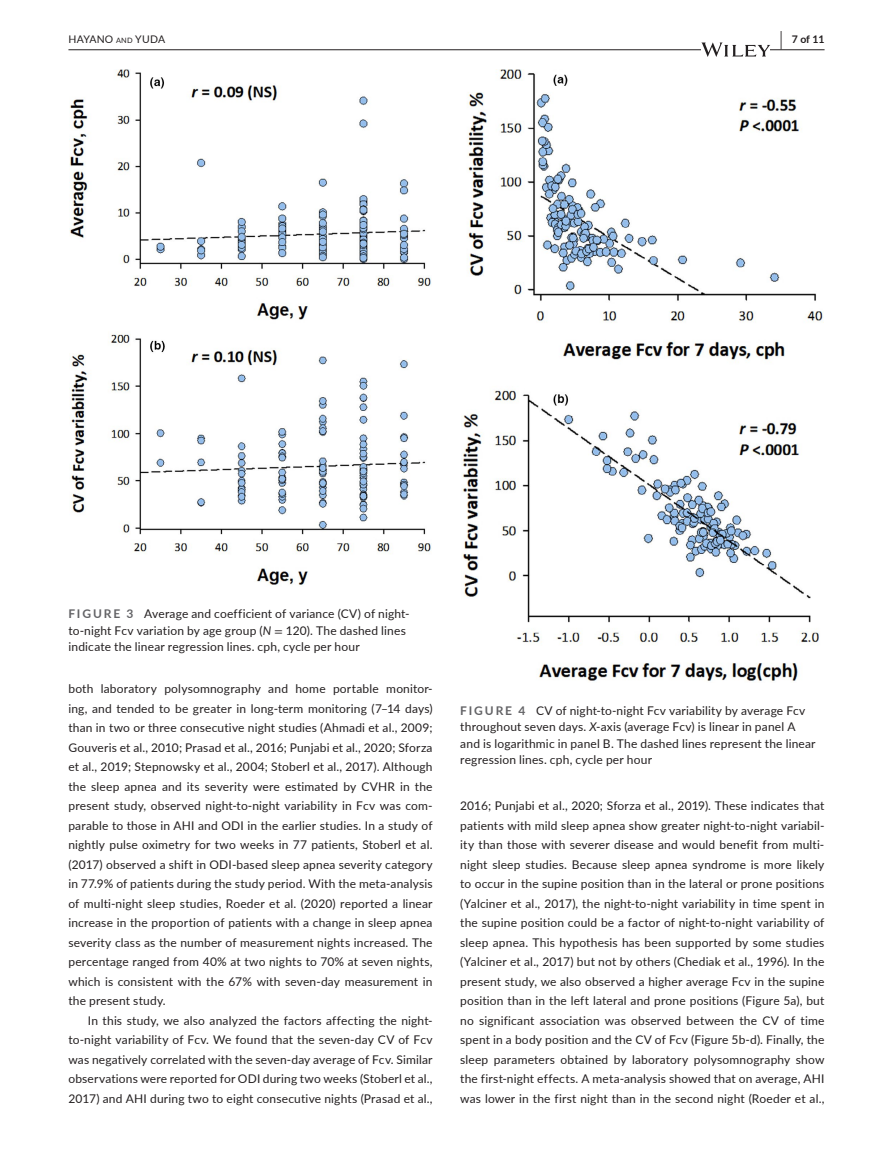
<style>
.page{position:relative;width:893px;height:1174px;background:#fff}
.page>*{position:absolute;margin:0;border:0;box-sizing:border-box;transform-origin:0 0}
.t1{font:12px/19.5px "Lato";letter-spacing:.015em;color:#231f20;text-align:justify}
.t2{font:10.5px "Lato";letter-spacing:.02em;color:#231f20}
.t3{font:700 10.5px "Lato";color:#231f20}
.s1{font-size:7.35px}
.s2{font-size:19.5px}
.s3{font-weight:700;color:#636366}
.s4{font-style:italic}
.s5{font-family:"STIX"}
</style>
<div class="page">
<hr style="left:68px;top:49px;width:756px;height:1px;background:#231f20">
<svg style="left:701px;top:42px;width:69px;height:15px"></svg>
<img style="left:70px;top:69px;width:361px;height:516px">
<img style="left:462px;top:69px;width:361px;height:612px">
<p class="t2" style="left:68px;top:31px;width:98px">HAYANO <span class="s1">an d</span> YUDA</p>
<p class="t3" style="left:780px;top:31px;width:46px"><span class="s2">|</span> 7 of 11</p>
<p class="t1" style="left:68px;top:605px;width:343px;line-height:16.5px;text-align:left"><span class="s3">FIGURE 3</span> Average and coefficient of variance (CV) of night&shy;to-night Fcv variation by age group (<span class="s4">N</span> <span class="s5">=</span> 120). The dashed lines indicate the linear regression lines. cph, cycle per hour</p>
<p class="t1" style="left:68px;top:678px;width:366px">both laboratory polysomnography and home portable monitor&shy;ing, and tended to be greater in long-term monitoring (7–14 days) than in two or three consecutive night studies (Ahmadi et al., 2009; Gouveris et al., 2010; Prasad et al., 2016; Punjabi et al., 2020; Sforza et al., 2019; Stepnowsky et al., 2004; Stoberl et al., 2017). Although the sleep apnea and its severity were estimated by CVHR in the present study, observed night-to-night variability in Fcv was com&shy;parable to those in AHI and ODI in the earlier studies. In a study of nightly pulse oximetry for two weeks in 77 patients, Stoberl et al. (2017) observed a shift in ODI-based sleep apnea severity category in 77.9% of patients during the study period. With the meta-analysis of multi-night sleep studies, Roeder et al. (2020) reported a linear increase in the proportion of patients with a change in sleep apnea severity class as the number of measurement nights increased. The percentage ranged from 40% at two nights to 70% at seven nights, which is consistent with the 67% with seven-day measurement in the present study.</p>
<p class="t1" style="left:68px;top:1010px;width:366px;text-indent:20px">In this study, we also analyzed the factors affecting the night&shy;to-night variability of Fcv. We found that the seven-day CV of Fcv was negatively correlated with the seven-day average of Fcv. Similar observations were reported for ODI during two weeks (Stoberl et al., 2017) and AHI during two to eight consecutive nights (Prasad et al.,</p>
<p class="t1" style="left:460px;top:701px;width:357px;line-height:16.5px;text-align:left"><span class="s3">FIGURE 4</span> CV of night-to-night Fcv variability by average Fcv throughout seven days. <span class="s4">X</span>-axis (average Fcv) is linear in panel A and is logarithmic in panel B. The dashed lines represent the linear regression lines. cph, cycle per hour</p>
<p class="t1" style="left:460px;top:795px;width:366px">2016; Punjabi et al., 2020; Sforza et al., 2019). These indicates that patients with mild sleep apnea show greater night-to-night variabil&shy;ity than those with severer disease and would benefit from multi&shy;night sleep studies. Because sleep apnea syndrome is more likely to occur in the supine position than in the lateral or prone positions (Yalciner et al., 2017), the night-to-night variability in time spent in the supine position could be a factor of night-to-night variability of sleep apnea. This hypothesis has been supported by some studies (Yalciner et al., 2017) but not by others (Chediak et al., 1996). In the present study, we also observed a higher average Fcv in the supine position than in the left lateral and prone positions (Figure 5a), but no significant association was observed between the CV of time spent in a body position and the CV of Fcv (Figure 5b-d). Finally, the sleep parameters obtained by laboratory polysomnography show the first-night effects. A meta-analysis showed that on average, AHI was lower in the first night than in the second night (Roeder et al.,</p>
</div>
